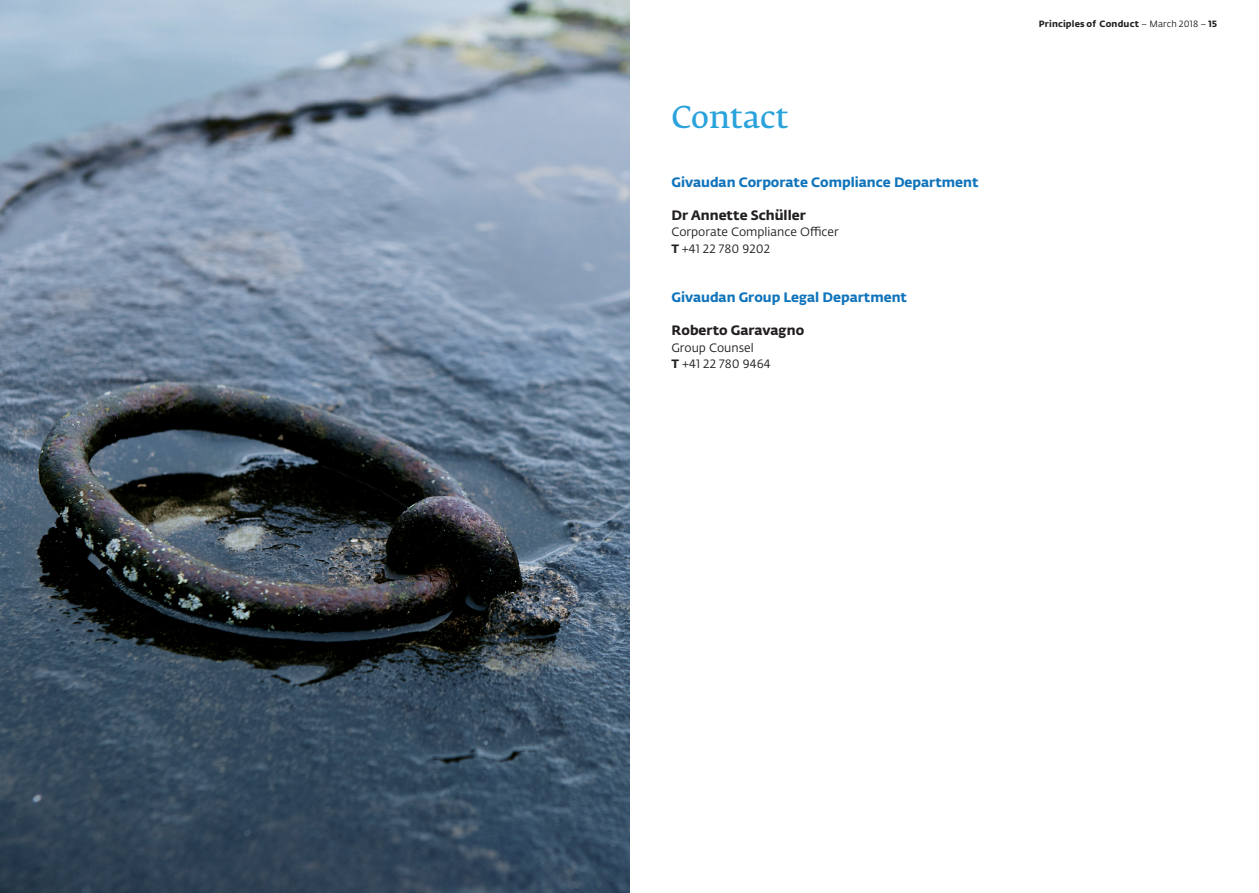
<style>
.page{position:relative;width:1259px;height:893px;background:#fff}
.page>*{position:absolute;margin:0;border:0;box-sizing:border-box;transform-origin:0 0}
.H1_yellow{font:30px "Fedra Serif B Pro Demi";color:#2aa2db}
.H3_yellow{font:13.5px "Fedra Sans Alt Pro Bold LF";color:#1074bc}
.H3_yellow-2{font:13.5px "Fedra Sans Alt Pro Bold LF";color:#231f20}
.Paragraph_white_on_b{font:12px "Fedra Sans Alt Pro Book LF";color:#231f20}
.t1{font:9px "Fedra Sans Alt Pro Bold LF";letter-spacing:.02em;color:#231f20}
.s1{font-family:"Fedra Sans Alt Pro Bold LF"}
.s2{font-family:"Fedra Sans Alt Pro Book LF"}
</style>
<div class="page">
<img style="left:0;top:0;width:629px;height:893px">
<p class="H1_yellow" style="left:671px;top:100px;width:119px">Contact</p>
<p class="H3_yellow" style="left:671px;top:171px;width:309px">Givaudan Corporate Compliance Department</p>
<p class="H3_yellow-2" style="left:671px;top:204px;width:136px">Dr Annette Schüller</p>
<p class="Paragraph_white_on_b" style="left:671px;top:224px;width:169px">Corporate Compliance Officer</p>
<p class="Paragraph_white_on_b" style="left:671px;top:240px;width:100px"><span class="s1">T</span> +41 22 780 9202</p>
<p class="H3_yellow" style="left:671px;top:287px;width:237px">Givaudan Group Legal Department</p>
<p class="H3_yellow-2" style="left:671px;top:320px;width:134px">Roberto Garavagno</p>
<p class="Paragraph_white_on_b" style="left:671px;top:339px;width:84px">Group Counsel</p>
<p class="Paragraph_white_on_b" style="left:671px;top:356px;width:101px"><span class="s1">T</span> +41 22 780 9464</p>
<p class="t1" style="left:1039px;top:17px;width:180px">Principles of Conduct <span class="s2">– March 2018 –</span> 15</p>
</div>
